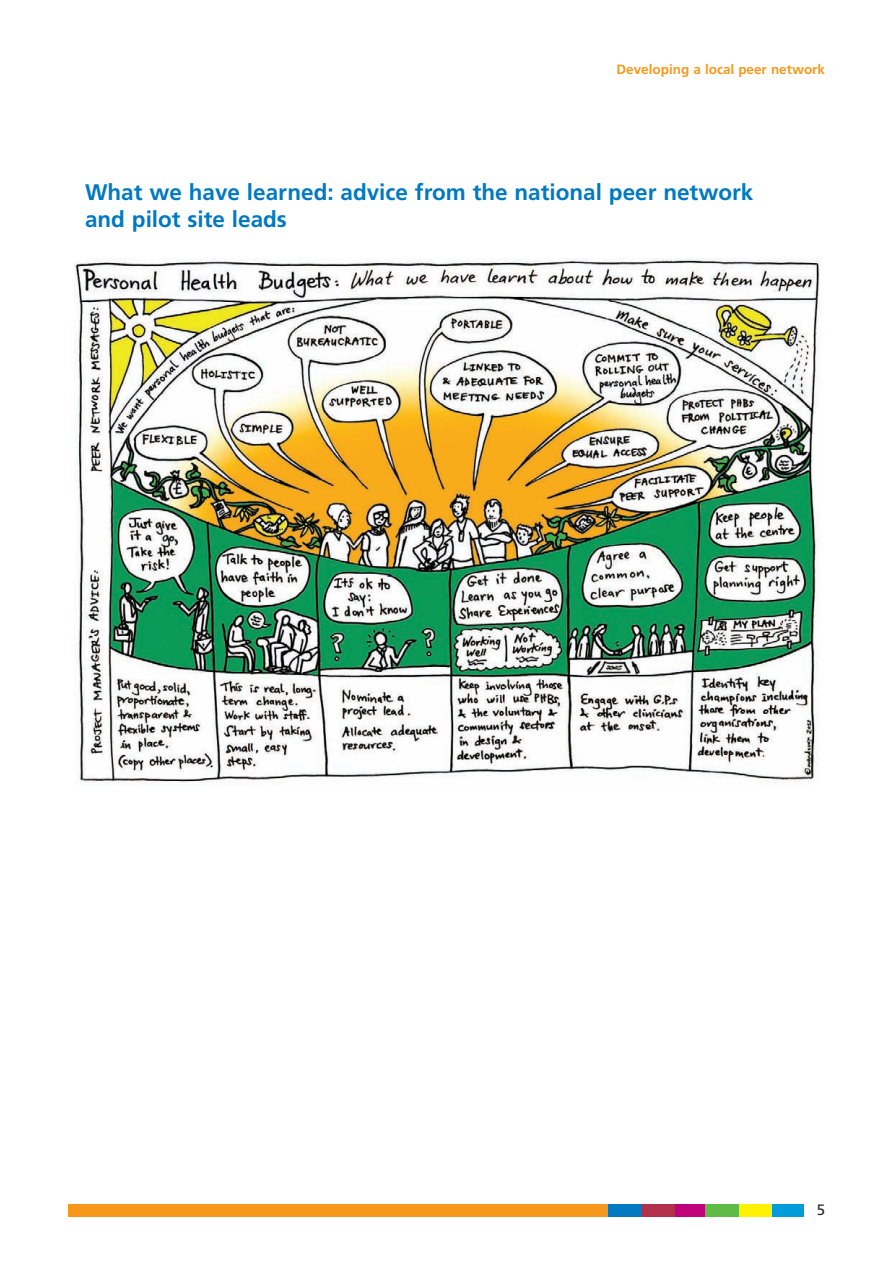
<style>
.page{position:relative;width:893px;height:1263px;background:#fff}
.page>*{position:absolute;margin:0;border:0;box-sizing:border-box;transform-origin:0 0}
.t1{font:700 22.5px/27px "Frutiger";color:#0079c2}
.t2{font:15px "Frutiger";color:#231f20}
.t3{font:700 13.5px "Frutiger";color:#f7981d}
</style>
<div class="page">
<div style="left:68px;top:1204px;width:578px;height:12px;background:#f7981d"></div>
<div style="left:673px;top:1204px;width:34px;height:12px;background:#bf027a"></div>
<div style="left:641px;top:1204px;width:33px;height:12px;background:#b1314d"></div>
<div style="left:609px;top:1204px;width:33px;height:12px;background:#0079c2"></div>
<div style="left:770px;top:1204px;width:33px;height:12px;background:#009bda"></div>
<div style="left:738px;top:1204px;width:33px;height:12px;background:#fff101"></div>
<div style="left:706px;top:1204px;width:33px;height:12px;background:#60bb46"></div>
<img style="left:75px;top:258px;width:745px;height:525px">
<p class="t3" style="left:616px;top:63px;width:210px">Developing a local peer network</p>
<p class="t1" style="left:85px;top:180px;width:670px">What we have learned: advice from the national peer network and pilot site leads</p>
<p class="t2" style="left:817px;top:1203px;width:10px">5</p>
</div>
